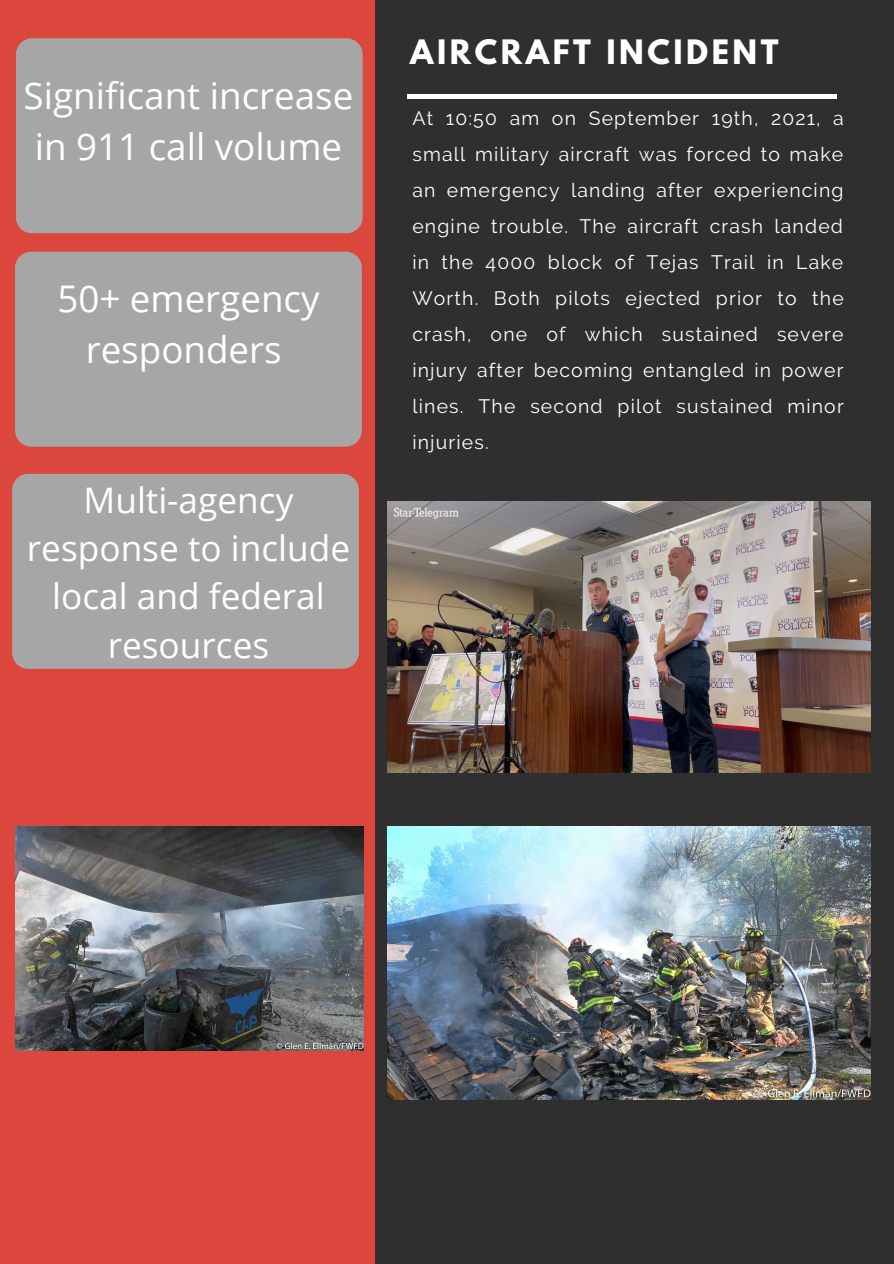
<style>
.page{position:relative;width:894px;height:1264px;background:#fff}
.page>*{position:absolute;margin:0;border:0;box-sizing:border-box;transform-origin:0 0}
.t1{font:36.75px/50.7px "Open Sans";color:#fff;text-align:center}
.t2{font:35.25px/48.4px "Open Sans";color:#fff;text-align:center}
.t3{font:700 29.85px "League Spartan";letter-spacing:.12em;color:#fff}
.t4{font:19.35px/36px "Raleway";letter-spacing:.06em;color:#fff;text-align:justify}
</style>
<div class="page">
<div style="left:0;top:0;width:893px;height:1263px;background:#db473c"></div>
<div style="left:375px;top:0;width:518px;height:1263px;background:#2f2f2f"></div>
<hr style="left:407px;top:95px;width:429px;height:3px;background:#fff">
<img style="left:15px;top:826px;width:348px;height:224px">
<img style="left:388px;top:826px;width:481px;height:273px">
<img style="left:388px;top:501px;width:481px;height:271px">
<div style="left:16px;top:38px;width:346px;height:195px;background:#a6a6a6;border-radius:16px"></div>
<div style="left:15px;top:252px;width:347px;height:194px;background:#a6a6a6;border-radius:16px"></div>
<div style="left:12px;top:474px;width:347px;height:195px;background:#a6a6a6;border-radius:16px"></div>
<h1 class="t1" style="left:24px;top:70px;width:331px">Significant increase in 911 call volume</h1>
<h1 class="t1" style="left:57px;top:272px;width:264px">50+ emergency responders</h1>
<h2 class="t2" style="left:27px;top:474px;width:324px">Multi-agency response to include local and federal resources</h2>
<h3 class="t3" style="left:410px;top:37px;width:370px">AIRCRAFT INCIDENT</h3>
<p class="t4" style="left:412px;top:100px;width:433px">At 10:50 am on September 19th, 2021, a small military aircraft was forced to make an emergency landing after experiencing engine trouble. The aircraft crash landed in the 4000 block of Tejas Trail in Lake Worth. Both pilots ejected prior to the crash, one of which sustained severe injury after becoming entangled in power lines. The second pilot sustained minor injuries.</p>
</div>
